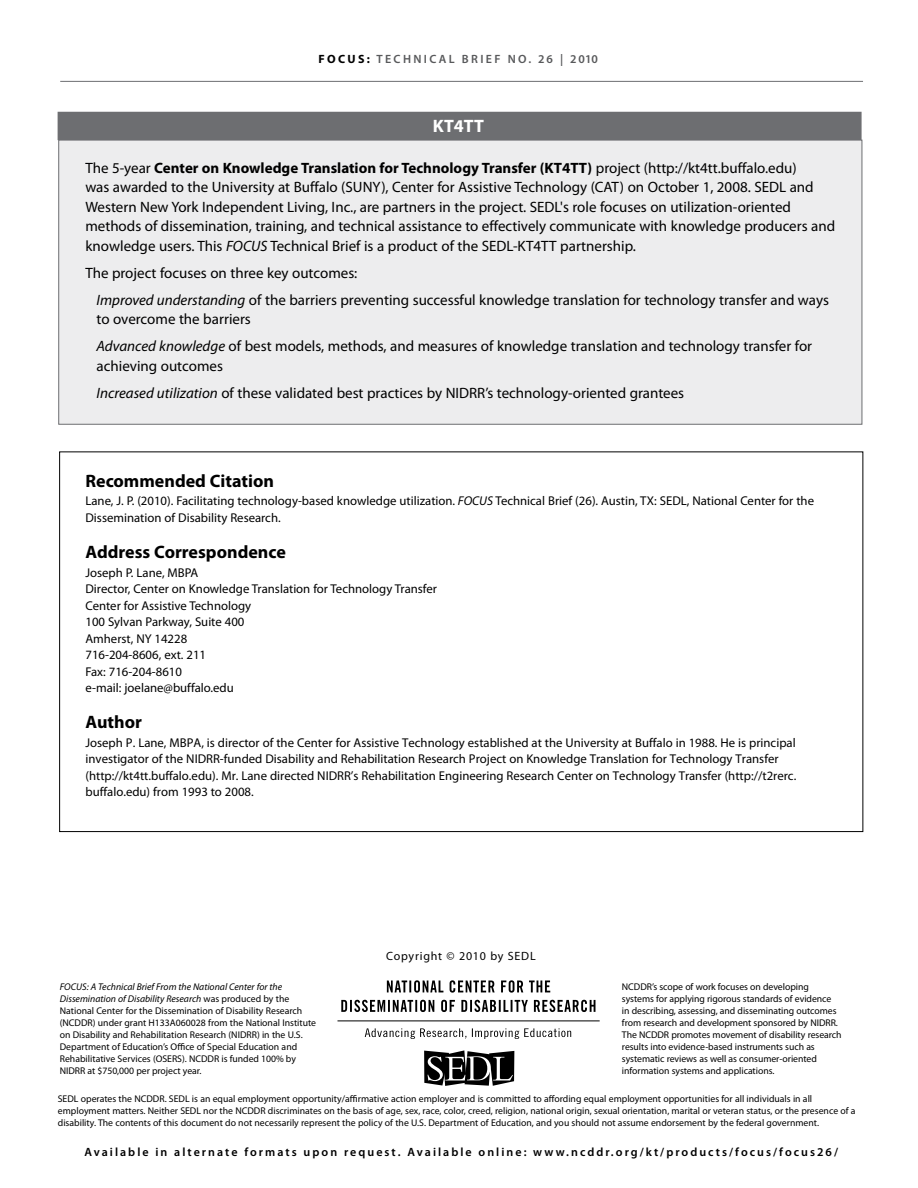
<style>
.page{position:relative;width:918px;height:1188px;background:#fff}
.page>*{position:absolute;margin:0;border:0;box-sizing:border-box;transform-origin:0 0}
.t1{font:700 18px "Myriad Pro";color:#000}
.t2{font:700 18px "Myriad Pro";letter-spacing:.005em;color:#fff}
.t3{font:15px/19.5px "Myriad Pro";color:#000}
.t4{font:12.75px/16.5px "Myriad Pro";color:#000}
.t5{font:600 12px "Myriad Pro";letter-spacing:.17em;color:#000}
.t6{font:600 12px "Myriad Pro";letter-spacing:.195em;color:#58595b}
.t7{font:12px "Myriad Pro";letter-spacing:.065em;color:#000}
.t8{font:9.75px/12px "Myriad Pro";color:#000}
.s1{font-weight:700;color:#000}
.s2{font-weight:700}
.s3{font-style:italic}
</style>
<div class="page">
<div style="left:58px;top:112px;width:804px;height:28px;background:#6d6e71"></div>
<div style="left:58px;top:140px;width:804px;height:285px;background:#ededee;border:1px solid #6d6e71"></div>
<hr style="left:60px;top:81px;width:803px;height:1px;background:#6d6e71">
<hr style="left:338px;top:1021px;width:262px;height:1px;background:#000">
<svg style="left:365px;top:1028px;width:206px;height:11px"></svg>
<svg style="left:387px;top:980px;width:163px;height:13px"></svg>
<svg style="left:341px;top:1000px;width:255px;height:12px"></svg>
<svg style="left:424px;top:1050px;width:90px;height:36px"></svg>
<p class="t6" style="left:318px;top:51px;width:281px"><span class="s1">FOCUS:</span> TECHNICAL BRIEF NO. 26 | 2010</p>
<h3 class="t2" style="left:433px;top:114px;width:53px">KT4TT</h3>
<p class="t3" style="left:85px;top:157px;width:751px">The 5-year <span class="s2">Center on Knowledge Translation for Technology Transfer (KT4TT)</span> project (http://kt4tt.buffalo.edu)<br>was awarded to the University at Buffalo (SUNY), Center for Assistive Technology (CAT) on October 1, 2008. SEDL and Western New York Independent Living, Inc., are partners in the project. SEDL's role focuses on utilization-oriented methods of dissemination, training, and technical assistance to effectively communicate with knowledge producers and knowledge users. This <span class="s3">FOCUS</span> Technical Brief is a product of the SEDL-KT4TT partnership.</p>
<p class="t3" style="left:97px;top:259px;width:734px;line-height:27px;text-indent:-11px">The project focuses on three key outcomes:<br><span class="s3">Improved understanding</span> of the barriers preventing successful knowledge translation for technology transfer and ways</p>
<p class="t3" style="left:97px;top:305px;width:717px;line-height:27px">to overcome the barriers<br><span class="s3">Advanced knowledge</span> of best models, methods, and measures of knowledge translation and technology transfer for</p>
<p class="t3" style="left:97px;top:352px;width:589px;line-height:27px">achieving outcomes<br><span class="s3">Increased utilization</span> of these validated best practices by NIDRR’s technology-oriented grantees</p>
<h2 class="t1" style="left:86px;top:469px;width:190px">Recommended Citation</h2>
<p class="t4" style="left:86px;top:493px;width:730px">Lane, J. P. (2010). Facilitating technology-based knowledge utilization. <span class="s3">FOCUS</span> Technical Brief (26). Austin, TX: SEDL, National Center for the<br>Dissemination of Disability Research.</p>
<h3 class="t1" style="left:86px;top:540px;width:202px">Address Correspondence</h3>
<p class="t4" style="left:86px;top:564px;width:353px">Joseph P. Lane, MBPA<br>Director, Center on Knowledge Translation for Technology Transfer<br>Center for Assistive Technology<br>100 Sylvan Parkway, Suite 400<br>Amherst, NY 14228<br>716-204-8606, ext. 211<br>Fax: 716-204-8610<br>e-mail: joelane@buffalo.edu</p>
<h3 class="t1" style="left:86px;top:710px;width:58px">Author</h3>
<p class="t4" style="left:86px;top:734px;width:712px">Joseph P. Lane, MBPA, is director of the Center for Assistive Technology established at the University at Buffalo in 1988. He is principal investigator of the NIDRR-funded Disability and Rehabilitation Research Project on Knowledge Translation for Technology Transfer (http://kt4tt.buffalo.edu). Mr. Lane directed NIDRR’s Rehabilitation Engineering Research Center on Technology Transfer (http://t2rerc. buffalo.edu) from 1993 to 2008.</p>
<p class="t7" style="left:386px;top:949px;width:151px">Copyright © 2010 by SEDL</p>
<p class="t8" style="left:60px;top:981px;width:258px"><span class="s3">FOCUS: A Technical Brief From the National Center for the Dissemination of Disability Research</span> was produced by the National Center for the Dissemination of Disability Research (NCDDR) under grant H133A060028 from the National Institute on Disability and Rehabilitation Research (NIDRR) in the U.S.<br>Department of Education’s Office of Special Education and Rehabilitative Services (OSERS). NCDDR is funded 100% by NIDRR at $750,000 per project year.</p>
<p class="t8" style="left:622px;top:981px;width:221px">NCDDR’s scope of work focuses on developing systems for applying rigorous standards of evidence<br>in describing, assessing, and disseminating outcomes from research and development sponsored by NIDRR.<br>The NCDDR promotes movement of disability research results into evidence-based instruments such as systematic reviews as well as consumer-oriented information systems and applications.</p>
<h3 class="t8" style="left:58px;top:1092px;width:799px">SEDL operates the NCDDR. SEDL is an equal employment opportunity/affirmative action employer and is committed to affording equal employment opportunities for all individuals in all employment matters. Neither SEDL nor the NCDDR discriminates on the basis of age, sex, race, color, creed, religion, national origin, sexual orientation, marital or veteran status, or the presence of a disability. The contents of this document do not necessarily represent the policy of the U.S. Department of Education, and you should not assume endorsement by the federal government.</h3>
<p class="t5" style="left:84px;top:1144px;width:755px">Available in alternate formats upon request. Available online: www.ncddr.org/kt/products/focus/focus26/</p>
</div>
